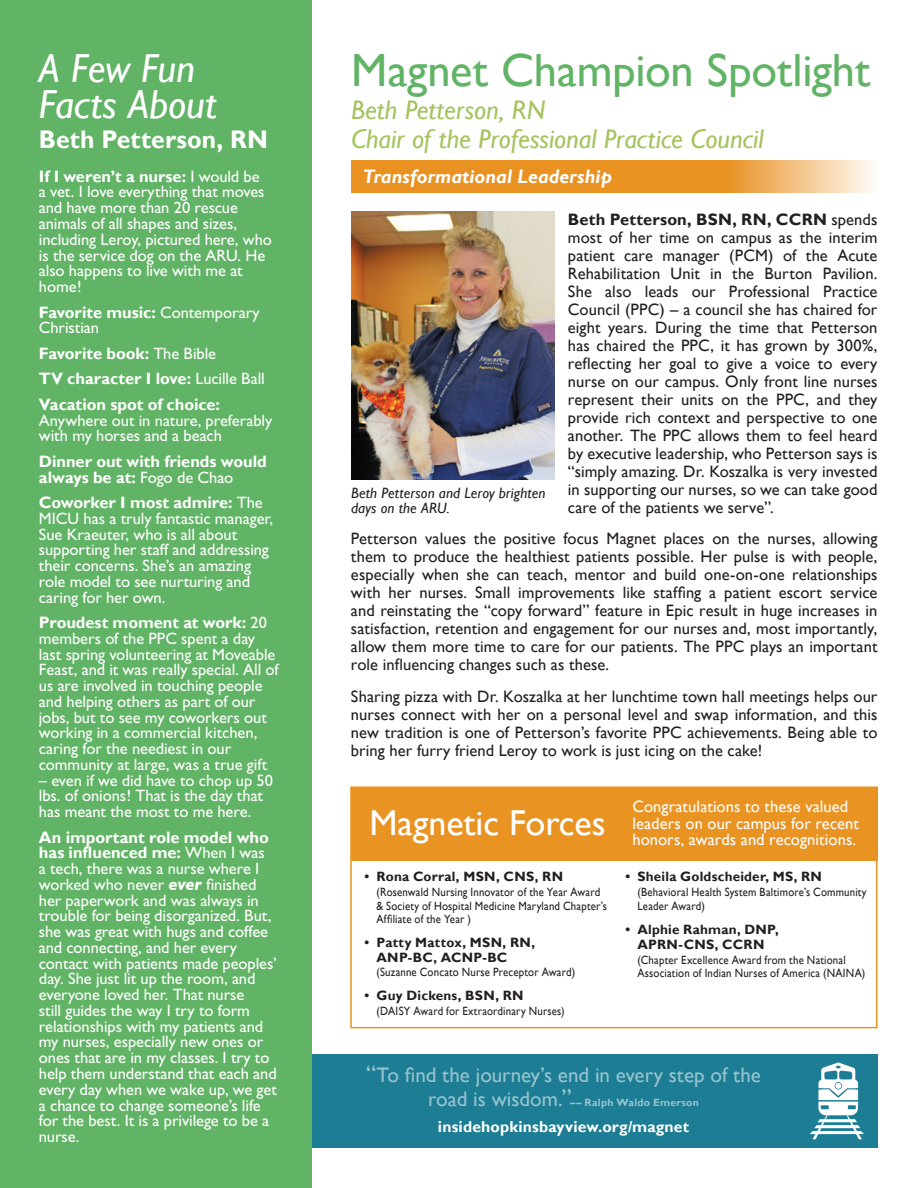
<style>
.page{position:relative;width:918px;height:1188px;background:#fff}
.page>*{position:absolute;margin:0;border:0;box-sizing:border-box;transform-origin:0 0}
.t1{font:46.5px "Gill Sans";letter-spacing:-.005em;color:#61b365}
.t2{font:italic 40.5px/36px "Gill Sans";letter-spacing:-.005em;color:#fff}
.t3{font:italic 27px/28.5px "Gill Sans";color:#a4c45e}
.t4{font:700 25.5px "Gill Sans";letter-spacing:.005em;color:#fff}
.t5{font:21px/24px "Gill Sans";color:#97c3ce}
.t6{font:italic 700 19.5px "Gill Sans";letter-spacing:.005em;color:#fff}
.t7{font:16.5px/15.8px "Gill Sans";letter-spacing:-.005em;color:#fff}
.t8{font:16.5px/18px "Gill Sans";letter-spacing:.005em;color:#231f20;text-align:justify}
.t9{font:700 16.5px/25.5px "Gill Sans";letter-spacing:-.005em;color:#fff}
.t10{font:16.5px "Gill Sans";letter-spacing:.005em;color:#fff}
.t11{font:700 15.75px "Gill Sans";letter-spacing:.01em;color:#fff}
.t12{font:italic 15px/15px "Gill Sans";letter-spacing:.005em;color:#231f20}
.t13{font:700 13.5px/15px "Gill Sans";letter-spacing:.02em;color:#231f20}
.t14{font:12px/13.5px "Gill Sans";letter-spacing:.015em;color:#231f20;scale:.9 1}
.t15{font:700 10.5px "Gill Sans";letter-spacing:.025em;color:#97c3ce}
.s1{font-weight:700}
.s2{font-weight:400}
.s3{font-weight:700;font-style:italic}
.s4{font-size:24px}
</style>
<div class="page">
<svg style="left:351px;top:160px;width:523px;height:33px;background:#eca03f"></svg>
<div style="left:350px;top:786px;width:528px;height:242px;border:2px solid #e99322"></div>
<div style="left:351px;top:787px;width:527px;height:74px;background:#e99322"></div>
<div style="left:54px;top:1054px;width:824px;height:94px;background:#1c7d94"></div>
<div style="left:0;top:0;width:311px;height:1188px;background:#61b365"></div>
<svg style="left:810px;top:1063px;width:54px;height:76px"></svg>
<img style="left:351px;top:212px;width:203px;height:268px">
<h2 class="t2" style="left:39px;top:51px;width:179px">A Few Fun<br>Facts About</h2>
<h3 class="t4" style="left:39px;top:124px;width:231px">Beth Petterson, RN</h3>
<p class="t7" style="left:39px;top:168px;width:235px"><span class="s1">If I weren’t a nurse:</span> I would be<br>a vet. I love everything that moves and have more than 20 rescue animals of all shapes and sizes, including Leroy, pictured here, who is the service dog on the ARU. He also happens to live with me at home!</p>
<p class="t7" style="left:39px;top:304px;width:222px"><span class="s1">Favorite music:</span> Contemporary<br>Christian</p>
<p class="t9" style="left:39px;top:341px;width:227px">Favorite book: <span class="s2">The Bible<br></span>TV character I love: <span class="s2">Lucille Ball<br></span>Vacation spot of choice:</p>
<p class="t7" style="left:39px;top:412px;width:235px">Anywhere out in nature, preferably with my horses and a beach</p>
<p class="t9" style="left:39px;top:454px;width:229px;line-height:15.8px">Dinner out with friends would always be at: <span class="s2">Fogo de Chao</span></p>
<p class="t7" style="left:39px;top:495px;width:236px"><span class="s1">Coworker I most admire:</span> The<br>MICU has a truly fantastic manager,<br>Sue Kraeuter, who is all about supporting her staff and addressing their concerns. She’s an amazing role model to see nurturing and caring for her own.</p>
<p class="t7" style="left:39px;top:615px;width:241px"><span class="s1">Proudest moment at work:</span> 20 members of the PPC spent a day last spring volunteering at Moveable<br>Feast, and it was really special. All of us are involved in touching people and helping others as part of our jobs, but to see my coworkers out working in a commercial kitchen, caring for the neediest in our community at large, was a true gift</p>
<p class="t7" style="left:39px;top:772px;width:236px">– even if we did have to chop up 50 lbs. of onions! That is the day that has meant the most to me here.</p>
<p class="t7" style="left:39px;top:829px;width:239px"><span class="s1">An important role model who has influenced me:</span> When I was<br>a tech, there was a nurse where I worked who never <span class="s3">ever</span> finished her paperwork and was always in trouble for being disorganized. But, she was great with hugs and coffee and connecting, and her every contact with patients made peoples’ day. She just lit up the room, and everyone loved her. That nurse<br>still guides the way I try to form relationships with my patients and my nurses, especially new ones or ones that are in my classes. I try to help them understand that each and every day when we wake up, we get a chance to change someone’s life for the best. It is a privilege to be a nurse.</p>
<h1 class="t1" style="left:351px;top:43px;width:521px">Magnet Champion Spotlight</h1>
<h3 class="t3" style="left:351px;top:96px;width:414px">Beth Petterson, RN<br>Chair of the Professional Practice Council</h3>
<p class="t6" style="left:363px;top:165px;width:251px">Transformational Leadership</p>
<p class="t8" style="left:568px;top:211px;width:311px"><span class="s1">Beth Petterson, BSN, RN, CCRN</span> spends most of her time on campus as the interim patient care manager (PCM) of the Acute Rehabilitation Unit in the Burton Pavilion.<br>She also leads our Professional Practice Council (PPC) – a council she has chaired for eight years. During the time that Petterson has chaired the PPC, it has grown by 300%, reflecting her goal to give a voice to every nurse on our campus. Only front line nurses represent their units on the PPC, and they provide rich context and perspective to one another. The PPC allows them to feel heard by executive leadership, who Petterson says is “simply amazing. Dr. Koszalka is very invested in supporting our nurses, so we can take good care of the patients we serve”.</p>
<p class="t8" style="left:351px;top:530px;width:528px">Petterson values the positive focus Magnet places on the nurses, allowing them to produce the healthiest patients possible. Her pulse is with people, especially when she can teach, mentor and build one-on-one relationships with her nurses. Small improvements like staffing a patient escort service and reinstating the “copy forward” feature in Epic result in huge increases in satisfaction, retention and engagement for our nurses and, most importantly, allow them more time to care for our patients. The PPC plays an important role influencing changes such as these.</p>
<p class="t8" style="left:351px;top:688px;width:528px">Sharing pizza with Dr. Koszalka at her lunchtime town hall meetings helps our nurses connect with her on a personal level and swap information, and this new tradition is one of Petterson’s favorite PPC achievements. Being able to bring her furry friend Leroy to work is just icing on the cake!</p>
<p class="t12" style="left:351px;top:485px;width:196px">Beth Petterson and Leroy brighten days on the ARU.</p>
<p class="t10" style="left:632px;top:797px;width:217px">Congratulations to these valued</p>
<p class="t10" style="left:632px;top:814px;width:228px">leaders on our campus for recent</p>
<p class="t10" style="left:370px;top:830px;width:488px"><sup>Magnetic</sup> <sup>Forces</sup> honors, awards and recognitions.</p>
<p class="t13" style="left:364px;top:869px;width:200px">• Rona Corral, MSN, CNS, RN</p>
<p class="t14" style="left:376px;top:886px;width:258px">(Rosenwald Nursing Innovator of the Year Award &amp; Society of Hospital Medicine Maryland Chapter’s<br>Affiliate of the Year )</p>
<p class="t13" style="left:377px;top:935px;width:160px;text-indent:-12px">• Patty Mattox, MSN, RN,<br>ANP-BC, ACNP-BC</p>
<p class="t14" style="left:376px;top:965px;width:222px">(Suzanne Concato Nurse Preceptor Award)</p>
<p class="t13" style="left:364px;top:988px;width:161px">• Guy Dickens, BSN, RN</p>
<p class="t14" style="left:376px;top:1004px;width:211px">(DAISY Award for Extraordinary Nurses)</p>
<p class="t13" style="left:625px;top:869px;width:198px">• Sheila Goldscheider, MS, RN</p>
<p class="t14" style="left:637px;top:886px;width:256px">(Behavioral Health System Baltimore’s Community<br>Leader Award)</p>
<p class="t13" style="left:625px;top:922px;width:155px;text-align:center">• Alphie Rahman, DNP,<br>APRN-CNS, CCRN</p>
<p class="t14" style="left:637px;top:953px;width:255px">(Chapter Excellence Award from the National<br>Association of Indian Nurses of America (NAINA)</p>
<p class="t5" style="left:428px;top:1063px;width:334px;text-indent:-62px"><span class="s4">“</span>To find the journey’s end in every step of the road is wisdom.<span class="s4">”</span></p>
<p class="t15" style="left:570px;top:1096px;width:130px">–– Ralph Waldo Emerson</p>
<p class="t11" style="left:438px;top:1117px;width:253px">insidehopkinsbayview.org/magnet</p>
</div>
